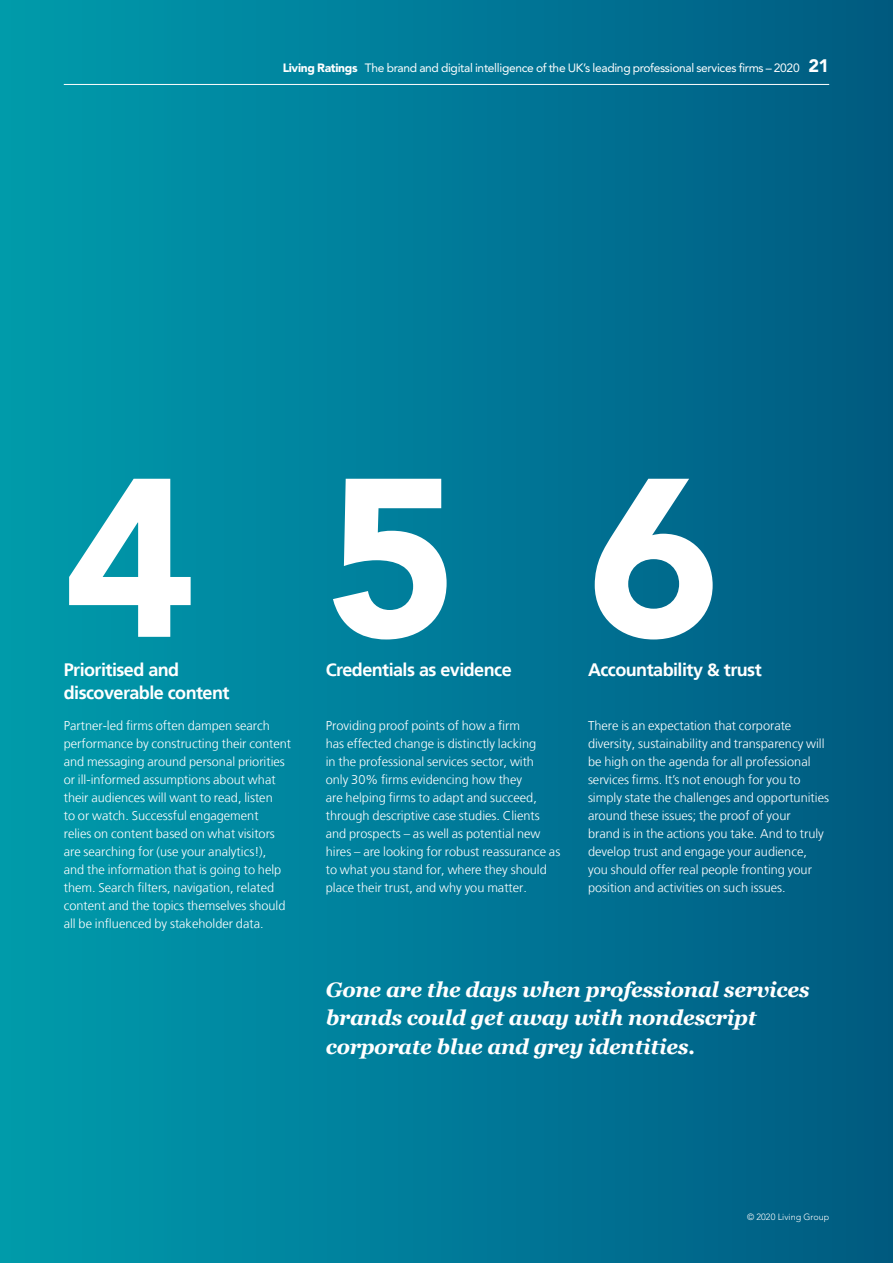
<style>
.page{position:relative;width:893px;height:1263px;background:#fff}
.page>*{position:absolute;margin:0;border:0;box-sizing:border-box;transform-origin:0 0}
.t1{font:900 223.2px "Avenir";color:#fff}
.t2{font:italic 700 21px/28.5px "Georgia";letter-spacing:-.015em;color:#fff}
.t3{font:700 18px/22.5px "Frutiger LT";letter-spacing:-.03em;color:#fff}
.t4{font:300 12.75px/18px "Frutiger LT";color:#fff}
.t5{font:12px "Avenir";letter-spacing:-.025em;color:#fff}
.t6{font:300 9px "Avenir";color:#fff}
.s1{font-weight:900}
.s2{font-weight:900;font-size:18px}
</style>
<div class="page">
<div style="left:0;top:0;width:893px;height:1263px;background:linear-gradient(to right,#009bad,#005a82)"></div>
<hr style="left:64px;top:84px;width:765px;height:1px;background:#fff">
<p class="t5" style="left:283px;top:61px;width:548px"><span class="s1">Living Ratings</span> The brand and digital intelligence of the UK’s leading professional services firms – 2020 <span class="s2">21</span></p>
<h1 class="t1" style="left:64px;top:424px;width:134px">4</h1>
<h3 class="t3" style="left:64px;top:659px;width:167px">Prioritised and discoverable content</h3>
<p class="t4" style="left:64px;top:716px;width:229px">Partner-led firms often dampen search performance by constructing their content and messaging around personal priorities or ill-informed assumptions about what their audiences will want to read, listen<br>to or watch. Successful engagement<br>relies on content based on what visitors are searching for (use your analytics!),<br>and the information that is going to help them. Search filters, navigation, related content and the topics themselves should all be influenced by stakeholder data.</p>
<h1 class="t1" style="left:326px;top:424px;width:134px">5</h1>
<h3 class="t3" style="left:326px;top:659px;width:187px">Credentials as evidence</h3>
<p class="t4" style="left:326px;top:716px;width:236px">Providing proof points of how a firm<br>has effected change is distinctly lacking<br>in the professional services sector, with<br>only 30% firms evidencing how they<br>are helping firms to adapt and succeed, through descriptive case studies. Clients and prospects – as well as potential new hires – are looking for robust reassurance as to what you stand for, where they should place their trust, and why you matter.</p>
<h1 class="t1" style="left:588px;top:424px;width:134px">6</h1>
<h3 class="t3" style="left:588px;top:659px;width:175px">Accountability &amp; trust</h3>
<p class="t4" style="left:588px;top:716px;width:242px">There is an expectation that corporate diversity, sustainability and transparency will be high on the agenda for all professional services firms. It’s not enough for you to simply state the challenges and opportunities around these issues; the proof of your<br>brand is in the actions you take. And to truly develop trust and engage your audience, you should offer real people fronting your position and activities on such issues.</p>
<h2 class="t2" style="left:326px;top:974px;width:485px">Gone are the days when professional services brands could get away with nondescript corporate blue and grey identities.</h2>
<p class="t6" style="left:747px;top:1211px;width:84px">© 2020 Living Group</p>
</div>
